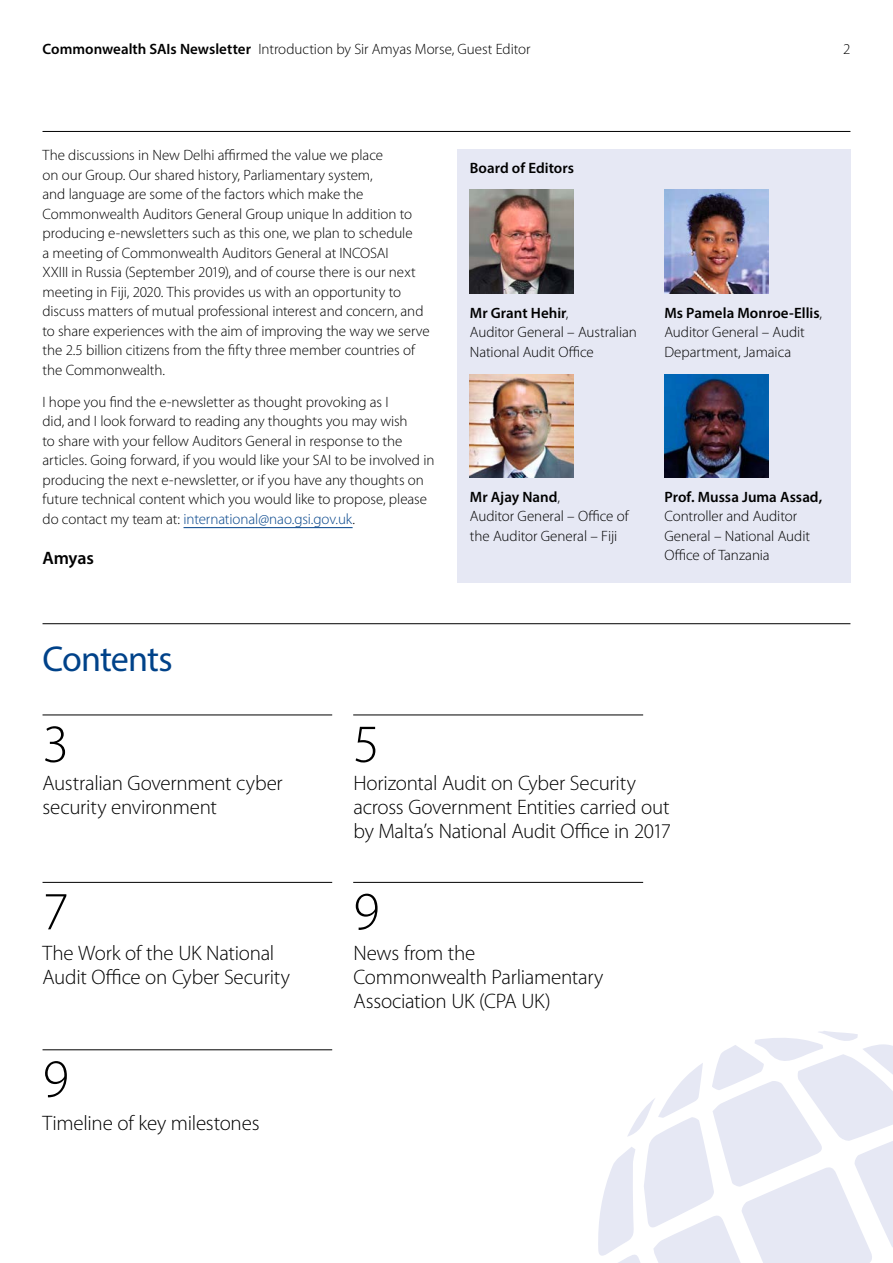
<style>
.page{position:relative;width:893px;height:1263px;background:#fff}
.page>*{position:absolute;margin:0;border:0;box-sizing:border-box;transform-origin:0 0}
.t1{font:300 54px "Myriad Pro";color:#000}
.t2{font:36px "Myriad Pro";letter-spacing:-.03em;color:#004289}
.t3{font:300 21px/24px "Myriad Pro";letter-spacing:-.015em;color:#000}
.t4{font:600 18px "Myriad Pro";letter-spacing:-.01em;color:#000}
.t5{font:300 15px/19.5px "Myriad Pro";letter-spacing:-.005em;color:#000}
.t6{font:600 15px "Myriad Pro";color:#000}
.s1{font-weight:600}
.s2{color:#004289}
</style>
<div class="page">
<svg style="left:598px;top:1031px;width:295px;height:232px"></svg>
<hr style="left:43px;top:131px;width:807px;height:1px;background:#000">
<hr style="left:184px;top:527px;width:169px;height:1px;background:#004289">
<div style="left:457px;top:149px;width:393px;height:433px;background:#e6e8f4"></div>
<img style="left:470px;top:190px;width:103px;height:103px">
<img style="left:470px;top:374px;width:103px;height:104px">
<img style="left:664px;top:190px;width:104px;height:103px">
<img style="left:664px;top:374px;width:104px;height:104px">
<hr style="left:43px;top:623px;width:807px;height:1px;background:#000">
<hr style="left:43px;top:715px;width:289px;height:1px;background:#000">
<hr style="left:43px;top:882px;width:289px;height:1px;background:#000">
<hr style="left:43px;top:1049px;width:289px;height:1px;background:#000">
<hr style="left:353px;top:715px;width:290px;height:1px;background:#000">
<hr style="left:353px;top:882px;width:290px;height:1px;background:#000">
<p class="t5" style="left:43px;top:39px;width:490px"><span class="s1">Commonwealth SAIs Newsletter</span> Introduction by Sir Amyas Morse, Guest Editor</p>
<p class="t5" style="left:843px;top:39px;width:9px">2</p>
<p class="t5" style="left:43px;top:146px;width:389px">The discussions in New Delhi affirmed the value we place<br>on our Group. Our shared history, Parliamentary system,<br>and language are some of the factors which make the Commonwealth Auditors General Group unique In addition to producing e-newsletters such as this one, we plan to schedule<br>a meeting of Commonwealth Auditors General at INCOSAI<br>XXIII in Russia (September 2019), and of course there is our next meeting in Fiji, 2020. This provides us with an opportunity to discuss matters of mutual professional interest and concern, and to share experiences with the aim of improving the way we serve the 2.5 billion citizens from the fifty three member countries of the Commonwealth.</p>
<p class="t5" style="left:43px;top:392px;width:393px">I hope you find the e-newsletter as thought provoking as I<br>did, and I look forward to reading any thoughts you may wish<br>to share with your fellow Auditors General in response to the articles. Going forward, if you would like your SAI to be involved in producing the next e-newsletter, or if you have any thoughts on future technical content which you would like to propose, please do contact my team at: <span class="s2">international@nao.gsi.gov.uk</span>.</p>
<p class="t4" style="left:43px;top:546px;width:53px">Amyas</p>
<h2 class="t2" style="left:43px;top:637px;width:132px">Contents</h2>
<h1 class="t1" style="left:43px;top:714px;width:28px">3</h1>
<h1 class="t1" style="left:353px;top:714px;width:28px">5</h1>
<p class="t6" style="left:470px;top:158px;width:106px">Board of Editors</p>
<p class="t5" style="left:470px;top:303px;width:168px"><span class="s1">Mr Grant Hehir</span>,<br>Auditor General – Australian<br>National Audit Office</p>
<p class="t5" style="left:664px;top:303px;width:159px"><span class="s1">Ms Pamela Monroe-Ellis</span>,<br>Auditor General – Audit<br>Department, Jamaica</p>
<p class="t5" style="left:470px;top:487px;width:160px"><span class="s1">Mr Ajay Nand</span>,<br>Auditor General – Office of the Auditor General – Fiji</p>
<p class="t6" style="left:664px;top:487px;width:159px">Prof. Mussa Juma Assad,</p>
<p class="t5" style="left:664px;top:507px;width:147px">Controller and Auditor<br>General – National Audit<br>Office of Tanzania</p>
<h3 class="t3" style="left:43px;top:771px;width:242px">Australian Government cyber security environment</h3>
<h1 class="t1" style="left:43px;top:882px;width:28px">7</h1>
<h3 class="t3" style="left:43px;top:941px;width:249px">The Work of the UK National<br>Audit Office on Cyber Security</h3>
<h1 class="t1" style="left:43px;top:1049px;width:28px">9</h1>
<h3 class="t3" style="left:43px;top:1111px;width:218px">Timeline of key milestones</h3>
<h3 class="t3" style="left:353px;top:771px;width:319px">Horizontal Audit on Cyber Security across Government Entities carried out by Malta’s National Audit Office in 2017</h3>
<h1 class="t1" style="left:353px;top:882px;width:28px">9</h1>
<h3 class="t3" style="left:353px;top:941px;width:251px">News from the<br>Commonwealth Parliamentary<br>Association UK (CPA UK)</h3>
</div>
